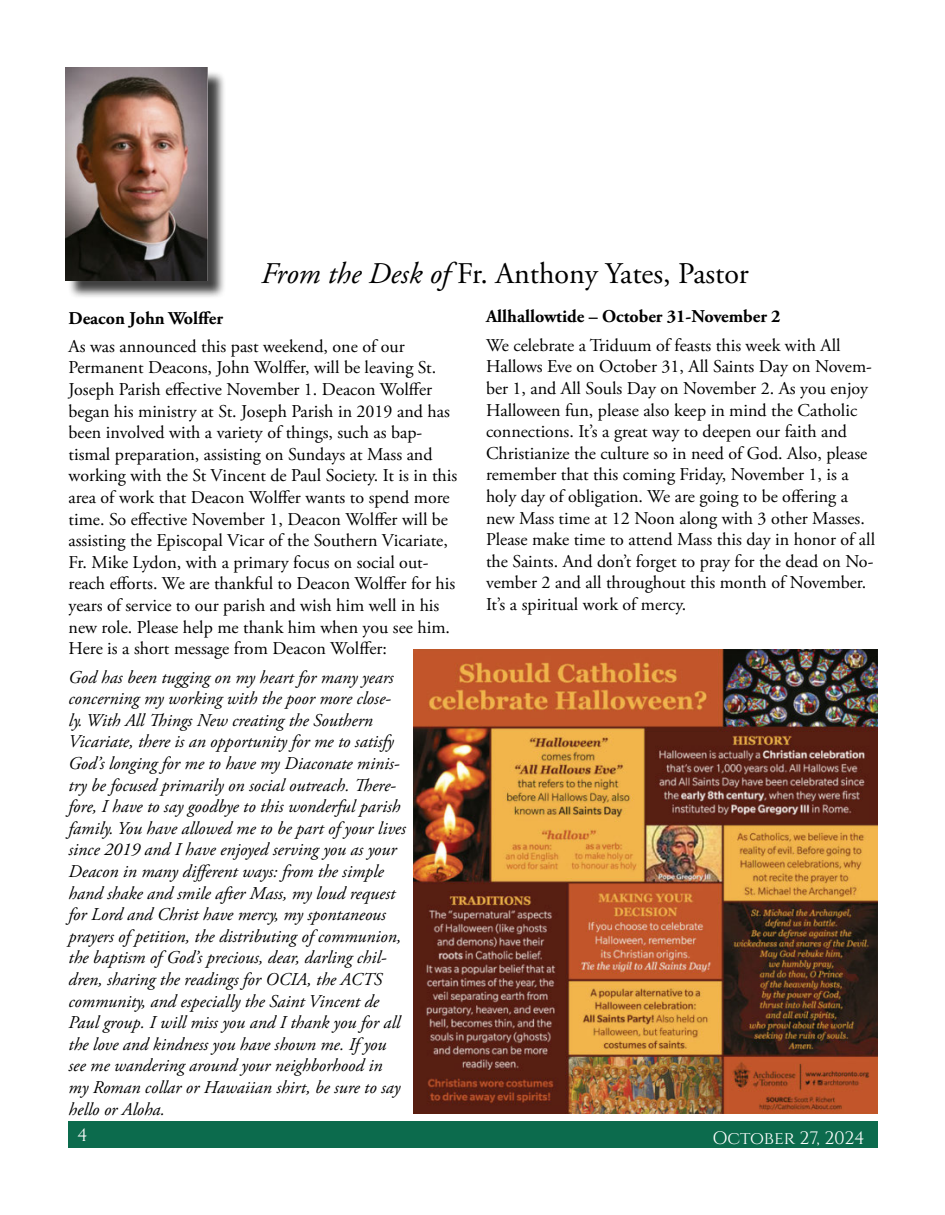
<style>
.page{position:relative;width:945px;height:1215px;background:#fff}
.page>*{position:absolute;margin:0;border:0;box-sizing:border-box;transform-origin:0 0}
.Directory_Name{font:30px "Adobe Garamond Pro";color:#000}
.Pastor_Letter_body{font:18px/21.6px "Adobe Garamond Pro";color:#000}
.Pastor_Letter_body-2{font:italic 18px/21.6px "Adobe Garamond Pro";color:#000}
.Pastor_Letter_body-3{font:700 18px "Adobe Garamond Pro";color:#000}
.t1{font:18px "Wgwsqn Cinzel";letter-spacing:-.005em;color:#fff}
.t2{font:18px "Nvwgtk Cinzel";color:#fff}
.s1{font-style:italic}
</style>
<div class="page">
<div style="left:68px;top:1121px;width:810px;height:27px;background:#0c6b4d"></div>
<div style="left:68px;top:70px;width:158px;height:229px;background:#000;opacity:.75"></div>
<img style="left:65px;top:68px;width:142px;height:212px">
<img style="left:413px;top:649px;width:465px;height:465px">
<p class="Directory_Name" style="left:261px;top:256px;width:489px"><span class="s1">From the Desk of</span> Fr. Anthony Yates, Pastor</p>
<p class="Pastor_Letter_body-3" style="left:69px;top:307px;width:156px">Deacon John Wolffer</p>
<p class="Pastor_Letter_body" style="left:69px;top:336px;width:390px">As was announced this past weekend, one of our Permanent Deacons, John Wolffer, will be leaving St.<br>Joseph Parish effective November 1. Deacon Wolffer began his ministry at St. Joseph Parish in 2019 and has been involved with a variety of things, such as bap&shy;tismal preparation, assisting on Sundays at Mass and working with the St Vincent de Paul Society. It is in this area of work that Deacon Wolffer wants to spend more time. So effective November 1, Deacon Wolffer will be assisting the Episcopal Vicar of the Southern Vicariate, Fr. Mike Lydon, with a primary focus on social out&shy;reach efforts. We are thankful to Deacon Wolffer for his years of service to our parish and wish him well in his new role. Please help me thank him when you see him.<br>Here is a short message from Deacon Wolffer:</p>
<p class="Pastor_Letter_body-2" style="left:69px;top:667px;width:339px">God has been tugging on my heart for many years concerning my working with the poor more close&shy;ly. With All Things New creating the Southern Vicariate, there is an opportunity for me to satisfy God’s longing for me to have my Diaconate minis&shy;try be focused primarily on social outreach. There&shy;fore, I have to say goodbye to this wonderful parish family. You have allowed me to be part of your lives since 2019 and I have enjoyed serving you as your Deacon in many different ways: from the simple hand shake and smile after Mass, my loud request for Lord and Christ have mercy, my spontaneous prayers of petition, the distributing of communion, the baptism of God’s precious, dear, darling chil&shy;dren, sharing the readings for OCIA, the ACTS community, and especially the Saint Vincent de Paul group. I will miss you and I thank you for all the love and kindness you have shown me. If you see me wandering around your neighborhood in my Roman collar or Hawaiian shirt, be sure to say hello or Aloha.</p>
<p class="Pastor_Letter_body-3" style="left:486px;top:306px;width:296px">Allhallowtide – October 31-November 2</p>
<p class="Pastor_Letter_body" style="left:486px;top:335px;width:391px">We celebrate a Triduum of feasts this week with All Hallows Eve on October 31, All Saints Day on Novem&shy;ber 1, and All Souls Day on November 2. As you enjoy Halloween fun, please also keep in mind the Catholic connections. It’s a great way to deepen our faith and Christianize the culture so in need of God. Also, please remember that this coming Friday, November 1, is a holy day of obligation. We are going to be offering a new Mass time at 12 Noon along with 3 other Masses.<br>Please make time to attend Mass this day in honor of all the Saints. And don’t forget to pray for the dead on No&shy;vember 2 and all throughout this month of November.<br>It’s a spiritual work of mercy.</p>
<p class="t2" style="left:77px;top:1125px;width:12px">4</p>
<p class="t1" style="left:713px;top:1127px;width:154px">OCTOBER 27, 2024</p>
</div>
